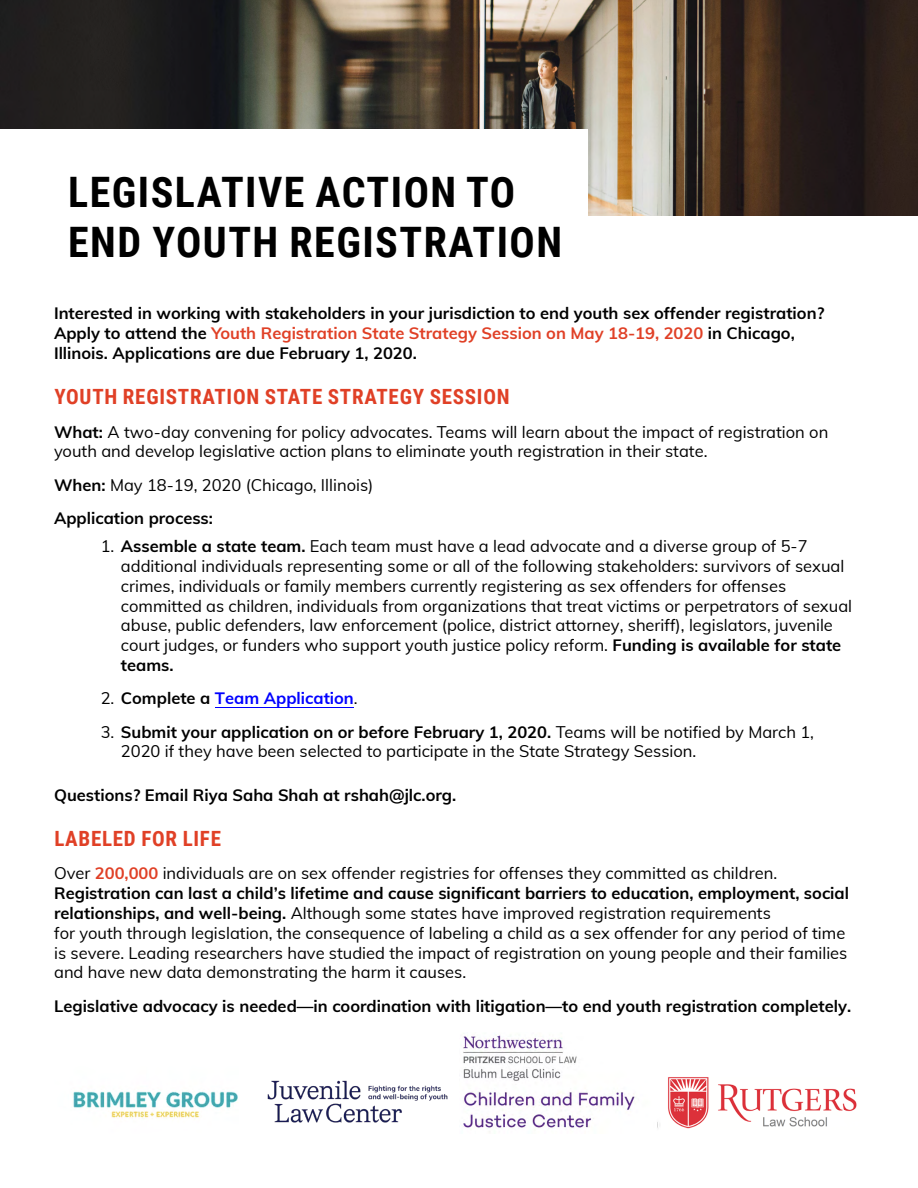
<style>
.page{position:relative;width:918px;height:1188px;background:#fff}
.page>*{position:absolute;margin:0;border:0;box-sizing:border-box;transform-origin:0 0}
.t1{font:700 42px/50.4px "Roboto Condensed";letter-spacing:.035em;color:#000}
.t2{font:700 21px "Roboto Condensed";letter-spacing:.035em;color:#e04026}
.t3{font:16.5px/19.8px "Muli";color:#000}
.t4{font:700 16.5px/19.8px "Muli";color:#000}
.t5{font:700 16.5px "Muli";color:#00f}
.s1{color:#e04026}
.s2{font-weight:700}
.s3{font-weight:400;color:#000}
.s4{color:#000}
.s5{font-weight:700;color:#e04026}
</style>
<div class="page">
<img style="left:0;top:0;width:918px;height:216px">
<div style="left:0;top:129px;width:587px;height:174px;background:#fff"></div>
<hr style="left:215px;top:707px;width:139px;height:1px;background:#00f">
<img style="left:267px;top:1080px;width:181px;height:43px">
<img style="left:73px;top:1091px;width:165px;height:28px">
<img style="left:463px;top:1035px;width:195px;height:97px">
<img style="left:668px;top:1077px;width:189px;height:52px">
<h1 class="t1" style="left:68px;top:165px;width:495px">LEGISLATIVE ACTION TO<br>END YOUTH REGISTRATION</h1>
<p class="t4" style="left:54px;top:303px;width:772px">Interested in working with stakeholders in your jurisdiction to end youth sex offender registration?<br>Apply to attend the <span class="s1">Youth Registration State Strategy Session on May 18-19, 2020</span> in Chicago,<br>Illinois. Applications are due February 1, 2020.</p>
<p class="t2" style="left:54px;top:382px;width:457px">YOUTH REGISTRATION STATE STRATEGY SESSION</p>
<p class="t3" style="left:54px;top:421px;width:776px"><span class="s2">What:</span> A two-day convening for policy advocates. Teams will learn about the impact of registration on youth and develop legislative action plans to eliminate youth registration in their state.</p>
<p class="t3" style="left:54px;top:467px;width:321px;line-height:33.3px"><span class="s2">When:</span> May 18-19, 2020 (Chicago, Illinois)<br><span class="s2">Application process:</span></p>
<p class="t3" style="left:121px;top:536px;width:733px;text-indent:-20px">1. <span class="s2">Assemble a state team.</span> Each team must have a lead advocate and a diverse group of 5-7 additional individuals representing some or all of the following stakeholders: survivors of sexual crimes, individuals or family members currently registering as sex offenders for offenses committed as children, individuals from organizations that treat victims or perpetrators of sexual abuse, public defenders, law enforcement (police, district attorney, sheriff), legislators, juvenile court judges, or funders who support youth justice policy reform. <span class="s2">Funding is available for state teams.</span></p>
<p class="t5" style="left:101px;top:686px;width:259px"><span class="s3">2.</span> <span class="s4">Complete a</span> Team Application<span class="s3">.</span></p>
<p class="t3" style="left:121px;top:721px;width:695px;text-indent:-20px">3. <span class="s2">Submit your application on or before February 1, 2020.</span> Teams will be notified by March 1,<br>2020 if they have been selected to participate in the State Strategy Session.</p>
<p class="t4" style="left:54px;top:784px;width:404px">Questions? Email Riya Saha Shah at rshah@jlc.org.</p>
<p class="t2" style="left:54px;top:824px;width:168px">LABELED FOR LIFE</p>
<p class="t3" style="left:54px;top:863px;width:797px">Over <span class="s5">200,000</span> individuals are on sex offender registries for offenses they committed as children.<br><span class="s2">Registration can last a child’s lifetime and cause significant barriers to education, employment, social relationships, and well-being.</span> Although some states have improved registration requirements<br>for youth through legislation, the consequence of labeling a child as a sex offender for any period of time is severe. Leading researchers have studied the impact of registration on young people and their families and have new data demonstrating the harm it causes.</p>
<p class="t4" style="left:54px;top:995px;width:799px">Legislative advocacy is needed—in coordination with litigation—to end youth registration completely.</p>
</div>
